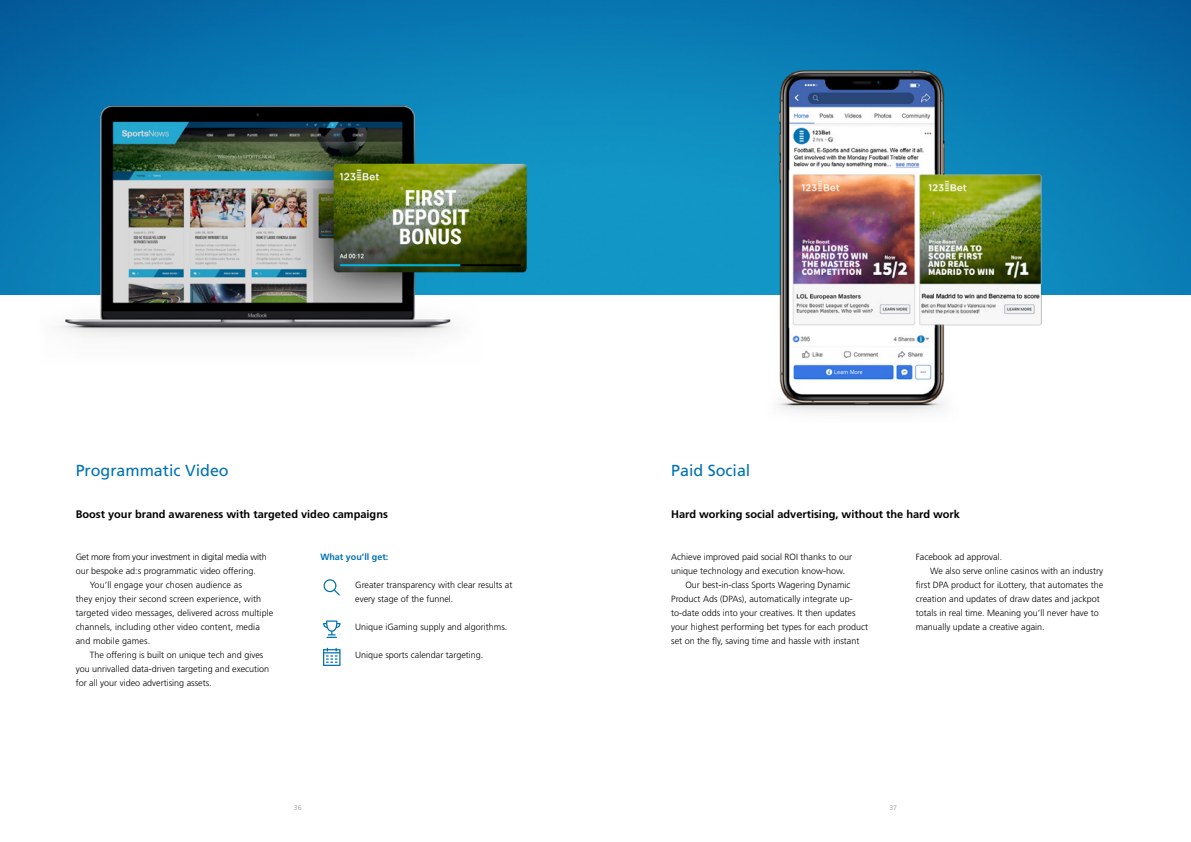
<style>
.page{position:relative;width:1191px;height:842px;background:#fff}
.page>*{position:absolute;margin:0;border:0;box-sizing:border-box;transform-origin:0 0}
.t1{font:16px "Frutiger LT Std";color:#0072b1}
.t2{font:700 11px "Frutiger LT Std";color:#000}
.t3{font:300 9px/14px "Frutiger LT Std";color:#000}
.t4{font:300 9px "Frutiger LT Std";letter-spacing:-.025em;color:#000}
.t5{font:700 9px "Frutiger LT Std";color:#0072b1}
.t6{font:300 7px "Frutiger";color:#939598}
</style>
<div class="page">
<img style="left:618px;top:0;width:573px;height:294px">
<img style="left:0;top:0;width:618px;height:337px">
<img style="left:761px;top:52px;width:309px;height:361px">
<svg style="left:323px;top:579px;width:17px;height:16px"></svg>
<svg style="left:323px;top:620px;width:17px;height:18px"></svg>
<svg style="left:323px;top:648px;width:17px;height:18px"></svg>
<h1 class="t1" style="left:76px;top:461px;width:154px">Programmatic Video</h1>
<p class="t2" style="left:76px;top:508px;width:314px">Boost your brand awareness with targeted video campaigns</p>
<h1 class="t1" style="left:671px;top:461px;width:81px">Paid Social</h1>
<p class="t2" style="left:671px;top:508px;width:290px">Hard working social advertising, without the hard work</p>
<p class="t4" style="left:76px;top:552px;width:192px">Get more from your investment in digital media with</p>
<p class="t3" style="left:76px;top:564px;width:182px">our bespoke ad:s programmatic video offering.</p>
<p class="t3" style="left:90px;top:578px;width:153px">You’ll engage your chosen audience as</p>
<p class="t3" style="left:76px;top:592px;width:187px">they enjoy their second screen experience, with</p>
<p class="t3" style="left:76px;top:606px;width:199px">targeted video messages, delivered across multiple</p>
<p class="t3" style="left:76px;top:620px;width:186px">channels, including other video content, media</p>
<p class="t3" style="left:76px;top:634px;width:76px">and mobile games.</p>
<p class="t3" style="left:90px;top:648px;width:175px">The offering is built on unique tech and gives</p>
<p class="t3" style="left:76px;top:662px;width:195px">you unrivalled data-driven targeting and execution</p>
<p class="t3" style="left:76px;top:676px;width:138px">for all your video advertising assets.</p>
<p class="t5" style="left:320px;top:552px;width:70px">What you’ll get:</p>
<p class="t3" style="left:671px;top:550px;width:182px">Achieve improved paid social ROI thanks to our</p>
<p class="t3" style="left:671px;top:564px;width:176px">unique technology and execution know-how.</p>
<p class="t3" style="left:685px;top:578px;width:167px">Our best-in-class Sports Wagering Dynamic</p>
<p class="t3" style="left:671px;top:592px;width:183px">Product Ads (DPAs), automatically integrate up-</p>
<p class="t3" style="left:671px;top:606px;width:186px">to-date odds into your creatives. It then updates</p>
<p class="t3" style="left:671px;top:620px;width:198px">your highest performing bet types for each product</p>
<p class="t3" style="left:671px;top:634px;width:190px">set on the fly, saving time and hassle with instant</p>
<p class="t3" style="left:355px;top:578px;width:158px">Greater transparency with clear results at every stage of the funnel.</p>
<p class="t3" style="left:355px;top:620px;width:154px">Unique iGaming supply and algorithms.</p>
<p class="t3" style="left:355px;top:648px;width:130px">Unique sports calendar targeting.</p>
<p class="t3" style="left:916px;top:550px;width:88px">Facebook ad approval.</p>
<p class="t3" style="left:930px;top:564px;width:174px">We also serve online casinos with an industry</p>
<p class="t3" style="left:916px;top:578px;width:189px">first DPA product for iLottery, that automates the</p>
<p class="t3" style="left:916px;top:592px;width:185px">creation and updates of draw dates and jackpot</p>
<p class="t3" style="left:916px;top:606px;width:184px">totals in real time. Meaning you’ll never have to</p>
<p class="t3" style="left:916px;top:620px;width:130px">manually update a creative again.</p>
<p class="t6" style="left:294px;top:803px;width:9px">36</p>
<p class="t6" style="left:889px;top:803px;width:9px">37</p>
</div>
